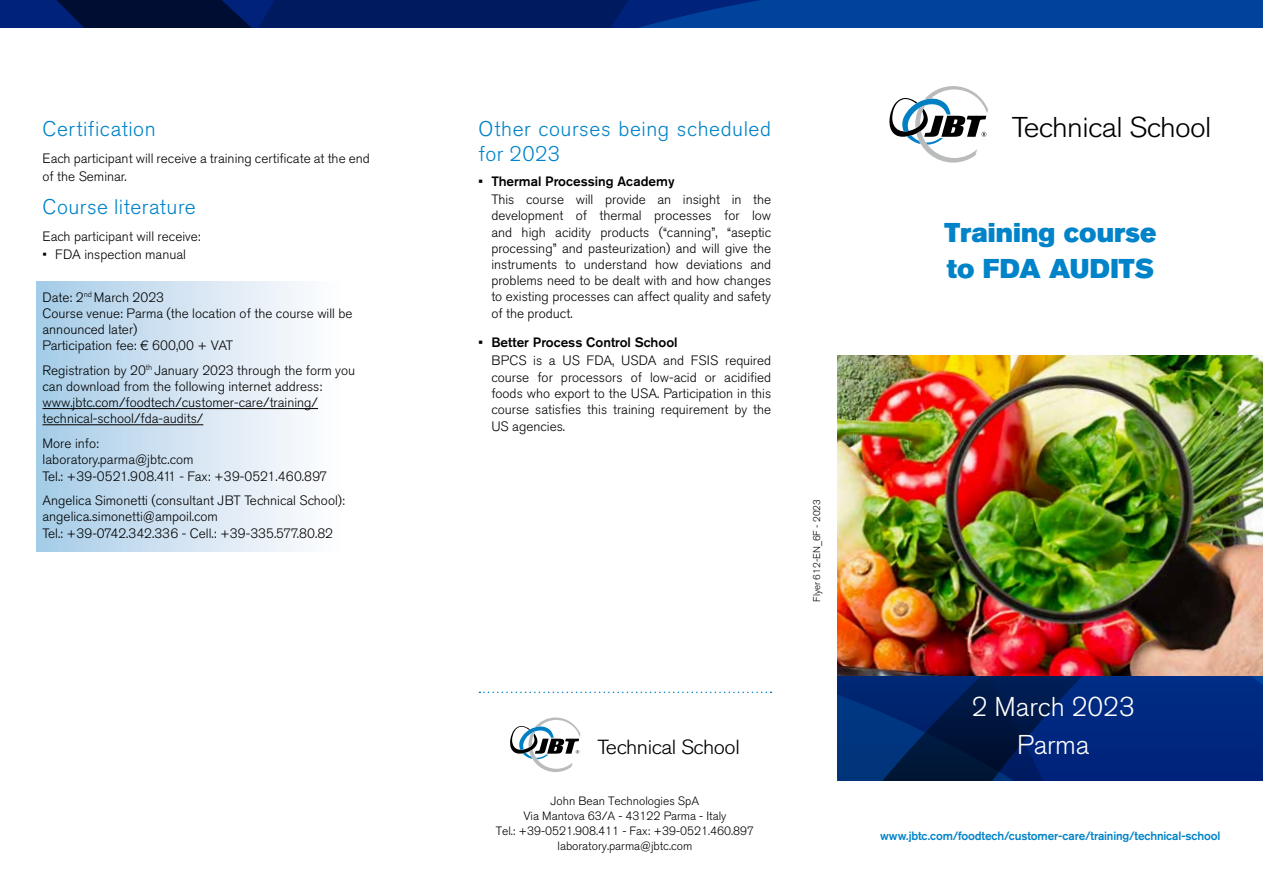
<style>
.page{position:relative;width:1263px;height:893px;background:#fff}
.page>*{position:absolute;margin:0;border:0;box-sizing:border-box;transform-origin:0 0}
.t1{font:300 28.35px "Akzidenz Grotesk Pro";letter-spacing:-.02em;color:#000;scale:1.06 1}
.Product_Name{font:27px/36px "Akzidenz Grotesk Pro Super";color:#0083c8}
.Eveything_else{font:300 27px/38px "Akzidenz Grotesk Pro";color:#fff;text-align:center}
.Bodycopy{font:300 21px/25.2px "Akzidenz Grotesk Pro";letter-spacing:.025em;color:#0083c8}
.t2{font:300 20.25px "Akzidenz Grotesk Pro";letter-spacing:-.02em;color:#000;scale:1.06 1}
.testo_italiano{font:300 13.5px/16.2px "Akzidenz Grotesk Pro";color:#000}
.t3{font:500 13.5px "Akzidenz Grotesk Pro";color:#000}
.t4{font:300 12px/15px "Akzidenz Grotesk Pro";color:#000;text-align:center}
.Bodycopy-2{font:500 12px "Akzidenz Grotesk Pro";letter-spacing:-.015em;color:#0083c8}
.t5{font:300 9.75px "Akzidenz Grotesk Pro";color:#000}
</style>
<div class="page">
<svg style="left:0;top:0;width:1263px;height:27px;background:#002b78"></svg>
<svg style="left:838px;top:676px;width:425px;height:105px;background:#00246d"></svg>
<svg style="left:889px;top:86px;width:99px;height:77px"></svg>
<img style="left:838px;top:356px;width:425px;height:320px">
<svg style="left:510px;top:717px;width:70px;height:55px"></svg>
<svg style="left:479px;top:692px;width:292px;height:1px"></svg>
<div style="left:36px;top:282px;width:340px;height:269px;background:linear-gradient(to right,#a8cce7,#fff)"></div>
<hr style="left:43px;top:408px;width:275px;height:1px;background:#000">
<hr style="left:43px;top:424px;width:160px;height:1px;background:#000">
<p class="Bodycopy" style="left:43px;top:116px;width:115px">Certification</p>
<p class="testo_italiano" style="left:43px;top:149px;width:329px;line-height:18px">Each participant will receive a training certificate at the end of the Seminar.</p>
<p class="Bodycopy" style="left:43px;top:194px;width:155px">Course literature</p>
<p class="testo_italiano" style="left:43px;top:228px;width:160px">Each participant will receive:</p>
<p class="testo_italiano" style="left:43px;top:246px;width:145px">• FDA inspection manual</p>
<p class="testo_italiano" style="left:43px;top:289px;width:312px">Date: 2<sup>nd</sup> March 2023<br>Course venue: Parma (the location of the course will be announced later)</p>
<p class="testo_italiano" style="left:43px;top:337px;width:192px">Participation fee: € 600,00 + VAT</p>
<p class="testo_italiano" style="left:43px;top:362px;width:314px">Registration by 20<sup>th</sup> January 2023 through the form you can download from the following internet address:</p>
<p class="testo_italiano" style="left:43px;top:394px;width:277px">www.jbtc.com/foodtech/customer-care/training/ technical-school/fda-audits/</p>
<p class="testo_italiano" style="left:43px;top:435px;width:58px">More info:</p>
<p class="testo_italiano" style="left:43px;top:451px;width:153px">laboratory.parma@jbtc.com</p>
<p class="testo_italiano" style="left:43px;top:468px;width:286px">Tel.: +39-0521.908.411 - Fax: +39-0521.460.897</p>
<p class="testo_italiano" style="left:43px;top:492px;width:304px">Angelica Simonetti (consultant JBT Technical School):</p>
<p class="testo_italiano" style="left:43px;top:509px;width:177px">angelica.simonetti@ampoil.com</p>
<p class="testo_italiano" style="left:43px;top:525px;width:292px">Tel.: +39-0742.342.336 - Cell.: +39-335.577.80.82</p>
<p class="Bodycopy" style="left:479px;top:116px;width:294px">Other courses being scheduled for 2023</p>
<p class="t3" style="left:479px;top:172px;width:197px">• Thermal Processing Academy</p>
<p class="testo_italiano" style="left:491px;top:191px;width:281px;text-align:justify">This course will provide an insight in the development of thermal processes for low and high acidity products (“canning”, “aseptic processing” and pasteurization) and will give the instruments to understand how deviations and problems need to be dealt with and how changes to existing processes can affect quality and safety of the product.</p>
<p class="t3" style="left:479px;top:333px;width:200px">• Better Process Control School</p>
<p class="testo_italiano" style="left:491px;top:353px;width:281px;text-align:justify">BPCS is a US FDA, USDA and FSIS required course for processors of low-acid or acidified foods who export to the USA. Participation in this course satisfies this training requirement by the US agencies.</p>
<p class="t5" style="left:810px;top:602px;width:104px;rotate:-90deg">Flyer 612-EN_6F - 2023</p>
<p class="t2" style="left:597px;top:733px;width:136px">Technical School</p>
<p class="t4" style="left:551px;top:794px;width:150px">John Bean Technologies SpA</p>
<p class="t4" style="left:523px;top:809px;width:205px">Via Mantova 63/A - 43122 Parma - Italy</p>
<p class="t4" style="left:496px;top:824px;width:260px">Tel.: +39-0521.908.411 - Fax: +39-0521.460.897 laboratory.parma@jbtc.com</p>
<p class="t1" style="left:1012px;top:108px;width:190px">Technical School</p>
<p class="Product_Name" style="left:944px;top:214px;width:213px">Training course to FDA AUDITS</p>
<p class="Eveything_else" style="left:972px;top:688px;width:164px">2 March 2023<br>Parma</p>
<p class="Bodycopy-2" style="left:880px;top:828px;width:342px">www.jbtc.com/foodtech/customer-care/training/technical-school</p>
</div>
